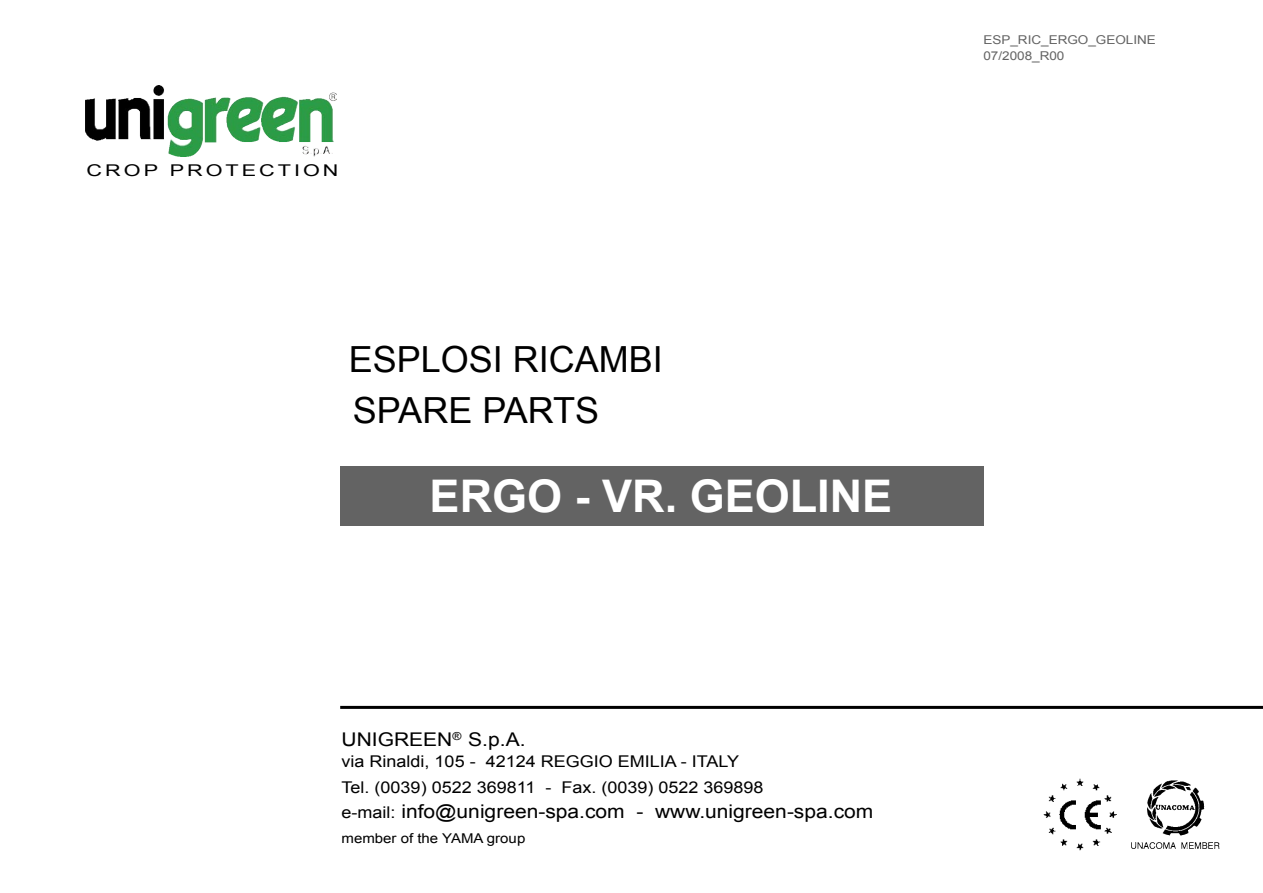
<style>
.page{position:relative;width:1263px;height:893px;background:#fff}
.page>*{position:absolute;margin:0;border:0;box-sizing:border-box;transform-origin:0 0}
.t1{font:700 45px "Arial";color:#fff}
.t2{font:36px "Arial";color:#000}
.Testo_generico{font:18.9px "Arial";color:#000;scale:1.11 1}
.Testo_generico-2{font:16.2px "Arial";color:#000;scale:1.11 1}
.Testo_generico-3{font:16.2px "Arial";letter-spacing:.14em;color:#000;scale:1.33 1}
.Testo_generico-4{font:13.5px "Arial";color:#000;scale:1.11 1}
.Testo_generico-5{font:12.15px "Arial";color:#636363;scale:1.11 1}
.s1{font-size:16.2px}
</style>
<div class="page">
<img style="left:153px;top:85px;width:184px;height:57px">
<div style="left:340px;top:466px;width:643px;height:60px;background:#636363"></div>
<hr style="left:340px;top:706px;width:923px;height:3px;background:#000">
<img style="left:1044px;top:778px;width:72px;height:72px">
<img style="left:1131px;top:780px;width:89px;height:69px">
<p class="Testo_generico-3" style="left:87px;top:160px;width:191px">CROP PROTECTION</p>
<p class="t2" style="left:349px;top:336px;width:316px">ESPLOSI RICAMBI</p>
<p class="t2" style="left:353px;top:387px;width:248px">SPARE PARTS</p>
<p class="t1" style="left:430px;top:467px;width:464px">ERGO - VR. GEOLINE</p>
<p class="Testo_generico" style="left:342px;top:727px;width:167px">UNIGREEN<sup>®</sup> S.p.A.</p>
<p class="Testo_generico-2" style="left:342px;top:751px;width:360px">via Rinaldi, 105 - 42124 REGGIO EMILIA - ITALY</p>
<p class="Testo_generico-2" style="left:342px;top:776px;width:382px">Tel. (0039) 0522 369811 - Fax. (0039) 0522 369898</p>
<p class="Testo_generico" style="left:342px;top:799px;width:480px"><span class="s1">e-mail:</span> info@unigreen-spa.com - www.unigreen-spa.com</p>
<p class="Testo_generico-4" style="left:342px;top:829px;width:167px">member of the YAMA group</p>
<p class="Testo_generico-5" style="left:983px;top:32px;width:157px">ESP_RIC_ERGO_GEOLINE</p>
<p class="Testo_generico-5" style="left:983px;top:48px;width:75px">07/2008_R00</p>
</div>
